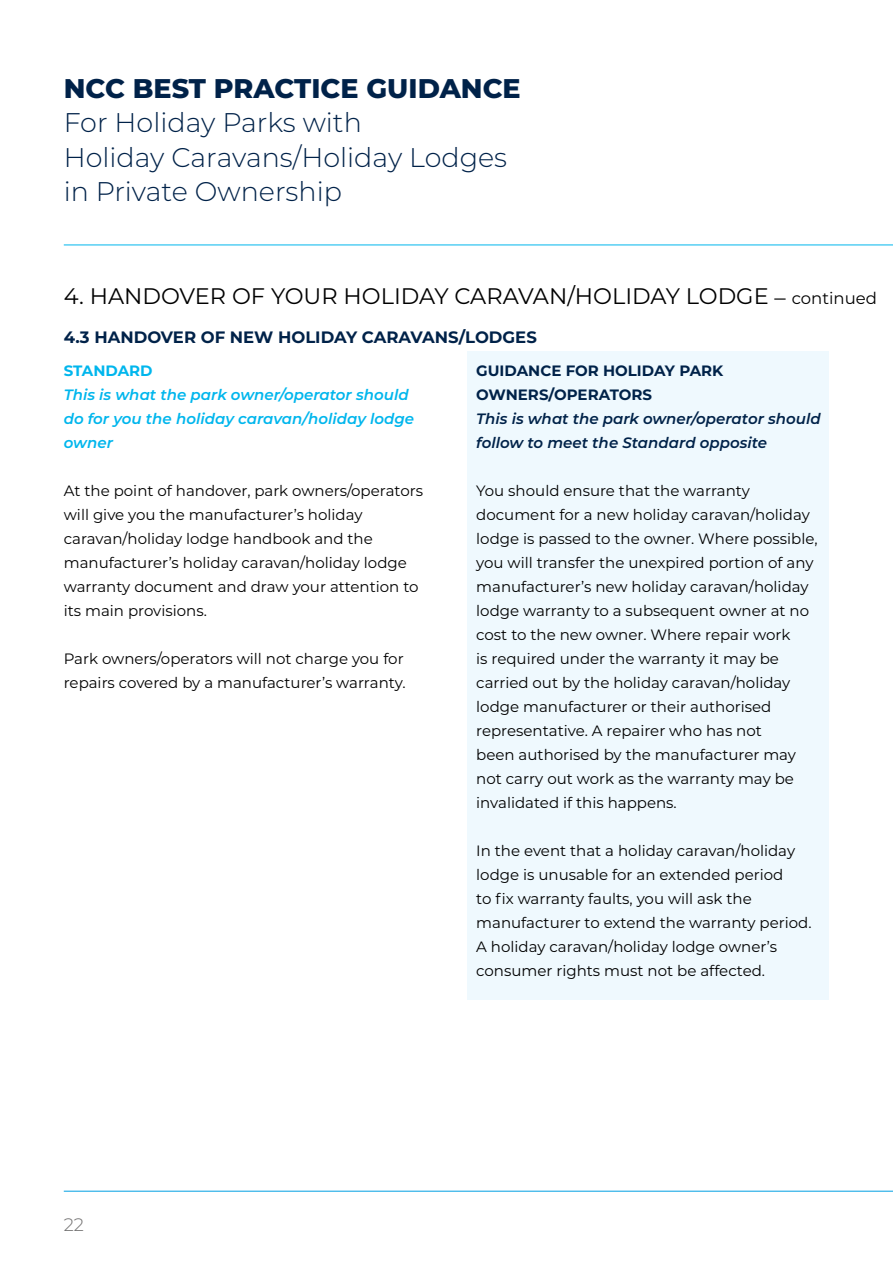
<style>
.page{position:relative;width:893px;height:1263px;background:#fff}
.page>*{position:absolute;margin:0;border:0;box-sizing:border-box;transform-origin:0 0}
.t1{font:300 27px/34.5px "Montserrat";color:#002249}
.t2{font:800 27px "Montserrat";color:#002249}
.t3{font:22.5px "Montserrat";color:#000}
.t4{font:300 18px "Montserrat";color:#706f6f}
.t5{font:700 16.5px "Montserrat";color:#002249}
.t6{font:15px/24px "Montserrat";color:#000}
.t7{font:italic 600 15px/24px "Montserrat";color:#00b6ed}
.t8{font:italic 600 15px/24px "Montserrat";color:#002249}
.t9{font:700 15px/24px "Montserrat";color:#002249}
.t10{font:700 15px "Montserrat";color:#00b6ed}
.s1{font-size:16.5px}
</style>
<div class="page">
<hr style="left:64px;top:245px;width:829px;height:1px;background:#00b6ed">
<hr style="left:64px;top:1191px;width:829px;height:1px;background:#009fe3">
<div style="left:468px;top:352px;width:361px;height:648px;background:#eff9fe"></div>
<h1 class="t2" style="left:64px;top:68px;width:458px">NCC BEST PRACTICE GUIDANCE</h1>
<h1 class="t1" style="left:64px;top:104px;width:445px">For Holiday Parks with<br>Holiday Caravans/Holiday Lodges in Private Ownership</h1>
<h2 class="t3" style="left:64px;top:280px;width:815px">4. HANDOVER OF YOUR HOLIDAY CARAVAN/HOLIDAY LODGE – <span class="s1">continued</span></h2>
<p class="t5" style="left:64px;top:325px;width:475px">4.3 HANDOVER OF NEW HOLIDAY CARAVANS/LODGES</p>
<p class="t10" style="left:64px;top:360px;width:90px">STANDARD</p>
<p class="t7" style="left:64px;top:382px;width:352px">This is what the park owner/operator should do for you the holiday caravan/holiday lodge owner</p>
<p class="t6" style="left:64px;top:478px;width:361px">At the point of handover, park owners/operators will give you the manufacturer’s holiday caravan/holiday lodge handbook and the manufacturer’s holiday caravan/holiday lodge warranty document and draw your attention to its main provisions.</p>
<p class="t6" style="left:64px;top:646px;width:343px">Park owners/operators will not charge you for repairs covered by a manufacturer’s warranty.</p>
<p class="t9" style="left:476px;top:358px;width:249px">GUIDANCE FOR HOLIDAY PARK<br>OWNERS/OPERATORS</p>
<p class="t8" style="left:476px;top:406px;width:346px">This is what the park owner/operator should follow to meet the Standard opposite</p>
<p class="t6" style="left:476px;top:478px;width:343px">You should ensure that the warranty document for a new holiday caravan/holiday lodge is passed to the owner. Where possible, you will transfer the unexpired portion of any manufacturer’s new holiday caravan/holiday lodge warranty to a subsequent owner at no cost to the new owner. Where repair work<br>is required under the warranty it may be carried out by the holiday caravan/holiday lodge manufacturer or their authorised representative. A repairer who has not<br>been authorised by the manufacturer may not carry out work as the warranty may be invalidated if this happens.</p>
<p class="t6" style="left:476px;top:838px;width:337px">In the event that a holiday caravan/holiday lodge is unusable for an extended period<br>to fix warranty faults, you will ask the manufacturer to extend the warranty period.<br>A holiday caravan/holiday lodge owner’s consumer rights must not be affected.</p>
<p class="t4" style="left:64px;top:1212px;width:22px">22</p>
</div>
